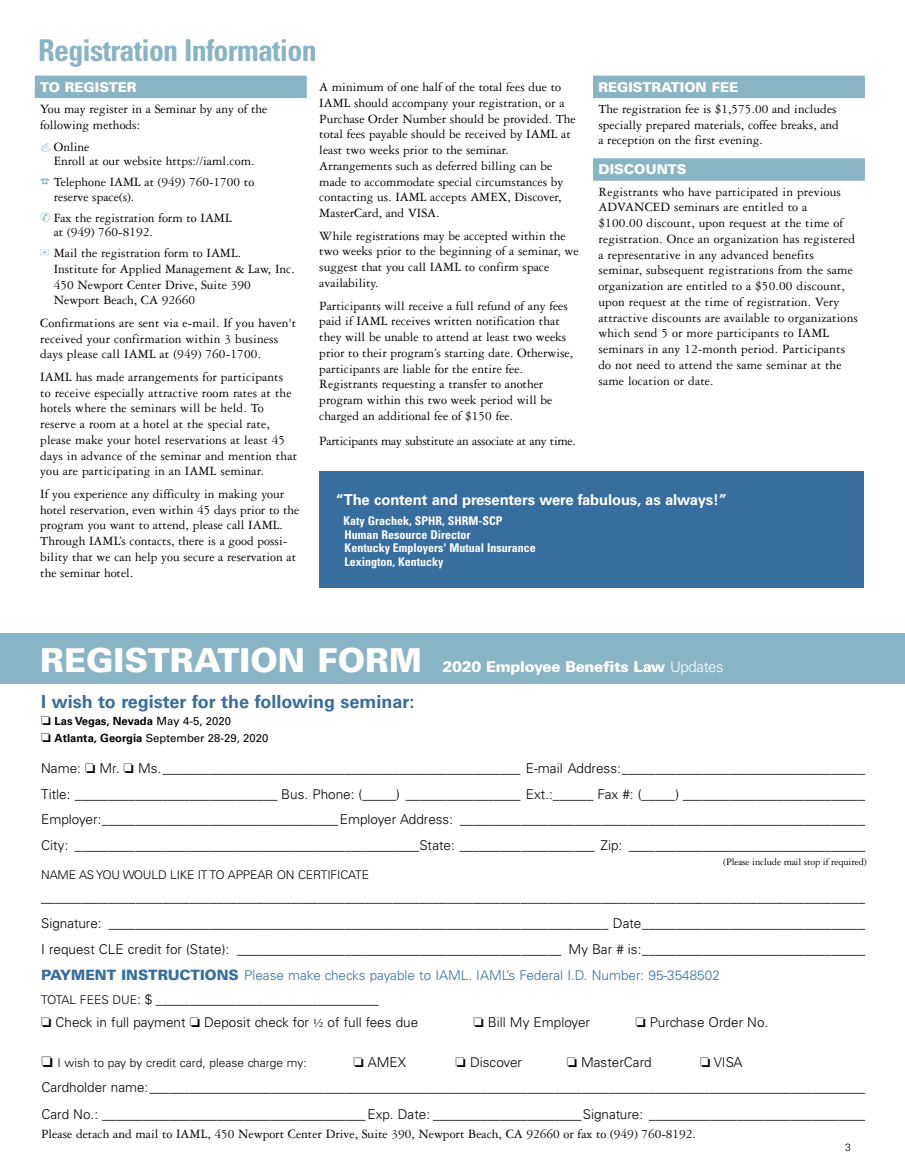
<style>
.page{position:relative;width:905px;height:1175px;background:#fff}
.page>*{position:absolute;margin:0;border:0;box-sizing:border-box;transform-origin:0 0}
.t1{font:900 33px "Univers";color:#fff}
.Page_Head{font:700 condensed 30px "Univers";letter-spacing:-.025em;color:#89b4c5}
._11_pt_univers_bold{font:700 18px "Univers";color:#376d9f}
.Para_quotes{font:700 15px "Univers";letter-spacing:-.01em;color:#fff}
.t2{font:900 15px "Univers";letter-spacing:-.025em;color:#fff}
.Body_Text_Registrati{font:13.5px/15.8px "Garamond Three";color:#000}
.t3{font:300 13.5px "Univers";color:#000}
.Body_Text{font:13.5px/15.8px "Garamond Three";letter-spacing:.01em;color:#000}
.t4{font:300 13.5px "Univers";color:#376d9f}
.Body_Text_Registrati-2{font:13.5px "Garamond Three";letter-spacing:-.02em;color:#000}
.Blue_Bar_Subheads{font:900 13.5px "Univers";color:#fff}
.Para_Quote_Name{font:700 condensed 12px/13.5px "Univers";color:#fff}
.t5{font:300 12px "Univers";letter-spacing:-.01em;color:#000}
.t6{font:11.25px "Univers";color:#000}
.t7{font:700 11.25px "Univers";color:#000}
.t8{font:10.5px "Garamond Three";letter-spacing:-.015em;color:#000}
.t9{font:300 10.5px "Univers";color:#000}
.s1{color:#89b4c5}
.s2{font-weight:400}
.s3{font-weight:700}
.s4{font-weight:300}
.s5{font-weight:900;font-size:14.25px}
.s6{font-size:12px}
.s7{font-family:"Garamond Three";font-weight:400}
</style>
<div class="page">
<div style="left:35px;top:76px;width:272px;height:22px;background:#89b4c5"></div>
<div style="left:593px;top:76px;width:271px;height:22px;background:#89b4c5"></div>
<div style="left:593px;top:158px;width:271px;height:23px;background:#89b4c5"></div>
<div style="left:0;top:633px;width:904px;height:51px;background:#89b4c5"></div>
<div style="left:319px;top:471px;width:545px;height:116px;background:#376d9f"></div>
<p class="Page_Head" style="left:38px;top:32px;width:280px">Registration Information</p>
<p class="Blue_Bar_Subheads" style="left:40px;top:78px;width:98px">TO REGISTER</p>
<p class="Body_Text" style="left:40px;top:101px;width:229px">You may register in a Seminar by any of the following methods:</p>
<p class="Body_Text_Registrati" style="left:54px;top:140px;width:202px;line-height:14.2px">Online<br>Enroll at our website https://iaml.com.</p>
<p class="Body_Text_Registrati" style="left:54px;top:175px;width:202px;line-height:14.2px;text-indent:-14px"><span class="s1">☎</span> Telephone IAML at (949) 760-1700 to reserve space(s).</p>
<p class="Body_Text_Registrati" style="left:54px;top:211px;width:179px;line-height:14.2px;text-indent:-14px"><span class="s1">✆</span> Fax the registration form to IAML at (949) 760-8192.</p>
<p class="Body_Text_Registrati" style="left:54px;top:245px;width:242px;text-indent:-14px"><span class="s1">✉</span> Mail the registration form to IAML.<br>Institute for Applied Management &amp; Law, Inc.<br>450 Newport Center Drive, Suite 390<br>Newport Beach, CA 92660</p>
<p class="Body_Text_Registrati" style="left:40px;top:315px;width:257px">Confirmations are sent via e-mail. If you haven't received your confirmation within 3 business days please call IAML at (949) 760-1700.</p>
<p class="Body_Text_Registrati" style="left:40px;top:369px;width:258px">IAML has made arrangements for participants to receive especially attractive room rates at the hotels where the seminars will be held. To reserve a room at a hotel at the special rate, please make your hotel reservations at least 45 days in advance of the seminar and mention that you are participating in an IAML seminar.</p>
<p class="Body_Text_Registrati" style="left:40px;top:486px;width:261px">If you experience any difficulty in making your hotel reservation, even within 45 days prior to the program you want to attend, please call IAML.<br>Through IAML’s contacts, there is a good possi&shy;bility that we can help you secure a reservation at the seminar hotel.</p>
<p class="Body_Text_Registrati" style="left:319px;top:79px;width:258px">A minimum of one half of the total fees due to IAML should accompany your registration, or a Purchase Order Number should be provided. The total fees payable should be received by IAML at least two weeks prior to the seminar.<br>Arrangements such as deferred billing can be made to accommodate special circumstances by contacting us. IAML accepts AMEX, Discover, MasterCard, and VISA.</p>
<p class="Body_Text_Registrati" style="left:319px;top:228px;width:261px">While registrations may be accepted within the two weeks prior to the beginning of a seminar, we suggest that you call IAML to confirm space availability.</p>
<p class="Body_Text_Registrati" style="left:319px;top:298px;width:255px">Participants will receive a full refund of any fees paid if IAML receives written notification that they will be unable to attend at least two weeks prior to their program’s starting date. Otherwise, participants are liable for the entire fee.<br>Registrants requesting a transfer to another program within this two week period will be charged an additional fee of $150 fee.</p>
<p class="Body_Text_Registrati-2" style="left:319px;top:433px;width:258px">Participants may substitute an associate at any time.</p>
<p class="Blue_Bar_Subheads" style="left:598px;top:78px;width:141px">REGISTRATION FEE</p>
<p class="Body_Text" style="left:598px;top:101px;width:242px">The registration fee is $1,575.00 and includes specially prepared materials, coffee breaks, and a reception on the first evening.</p>
<p class="Blue_Bar_Subheads" style="left:598px;top:161px;width:90px">DISCOUNTS</p>
<p class="Body_Text" style="left:598px;top:184px;width:261px">Registrants who have participated in previous ADVANCED seminars are entitled to a<br>$100.00 discount, upon request at the time of registration. Once an organization has registered a representative in any advanced benefits seminar, subsequent registrations from the same organization are entitled to a $50.00 discount, upon request at the time of registration. Very attractive discounts are available to organizations which send 5 or more participants to IAML seminars in any 12-month period. Participants do not need to attend the same seminar at the same location or date.</p>
<p class="Para_quotes" style="left:335px;top:490px;width:393px">“The content and presenters were fabulous, as always!”</p>
<p class="Para_Quote_Name" style="left:343px;top:514px;width:194px">Katy Grachek, SPHR, SHRM-SCP<br>Human Resource Director<br>Kentucky Employers' Mutual Insurance<br>Lexington, Kentucky</p>
<p class="t1" style="left:40px;top:639px;width:383px">REGISTRATION FORM</p>
<p class="_11_pt_univers_bold" style="left:41px;top:691px;width:375px">I wish to register for the following seminar:</p>
<p class="t7" style="left:41px;top:714px;width:191px">❏ Las Vegas, Nevada <span class="s2">May 4-5, 2020</span></p>
<p class="t6" style="left:41px;top:731px;width:229px">❏ <span class="s3">Atlanta, Georgia</span> September 28-29, 2020</p>
<p class="t2" style="left:442px;top:657px;width:282px">2020 Employee Benefits Law <span class="s4">Updates</span></p>
<p class="t3" style="left:41px;top:760px;width:825px">Name: ❏ Mr. ❏ Ms._____________________________________________________ E-mail Address:____________________________________</p>
<p class="t3" style="left:41px;top:785px;width:825px">Title: ______________________________ Bus. Phone: (_____) _________________ Ext.:______ Fax #: (_____) ___________________________</p>
<p class="t3" style="left:41px;top:811px;width:825px">Employer:___________________________________Employer Address: ____________________________________________________________</p>
<p class="t3" style="left:41px;top:837px;width:825px">City: ___________________________________________________State: ____________________ Zip: ___________________________________</p>
<p class="t5" style="left:41px;top:867px;width:329px">NAME AS YOU WOULD LIKE IT TO APPEAR ON CERTIFICATE</p>
<p class="t3" style="left:41px;top:889px;width:825px">__________________________________________________________________________________________________________________________</p>
<p class="t3" style="left:41px;top:915px;width:825px">Signature: __________________________________________________________________________ Date_________________________________</p>
<p class="t3" style="left:41px;top:941px;width:825px">I request CLE credit for (State): ________________________________________________ My Bar # is:_________________________________</p>
<p class="t4" style="left:41px;top:967px;width:680px"><span class="s5">PAYMENT INSTRUCTIONS</span> Please make checks payable to IAML. IAML’s Federal I.D. Number: 95-3548502</p>
<p class="t3" style="left:41px;top:991px;width:339px"><span class="s6">TOTAL FEES DUE</span>: $ _________________________________</p>
<p class="t3" style="left:41px;top:1014px;width:378px">❏ Check in full payment ❏ Deposit check for <span class="s7">½</span> of full fees due</p>
<p class="t3" style="left:473px;top:1014px;width:118px">❏ Bill My Employer</p>
<p class="t3" style="left:635px;top:1014px;width:134px">❏ Purchase Order No.</p>
<p class="t8" style="left:723px;top:856px;width:145px">(Please include mail stop if required)</p>
<p class="t5" style="left:41px;top:1055px;width:267px">❏ I wish to pay by credit card, please charge my:</p>
<p class="t3" style="left:353px;top:1053px;width:54px">❏ AMEX</p>
<p class="t3" style="left:455px;top:1053px;width:68px">❏ Discover</p>
<p class="t3" style="left:566px;top:1053px;width:86px">❏ MasterCard</p>
<p class="t3" style="left:700px;top:1053px;width:44px">❏ VISA</p>
<p class="t3" style="left:41px;top:1079px;width:825px">Cardholder name:__________________________________________________________________________________________________________</p>
<p class="t3" style="left:41px;top:1105px;width:825px">Card No.: _______________________________________Exp. Date: ______________________Signature: ________________________________</p>
<p class="Body_Text_Registrati" style="left:41px;top:1126px;width:656px">Please detach and mail to IAML, 450 Newport Center Drive, Suite 390, Newport Beach, CA 92660 or fax to (949) 760-8192.</p>
<p class="t9" style="left:845px;top:1141px;width:7px">3</p>
</div>
